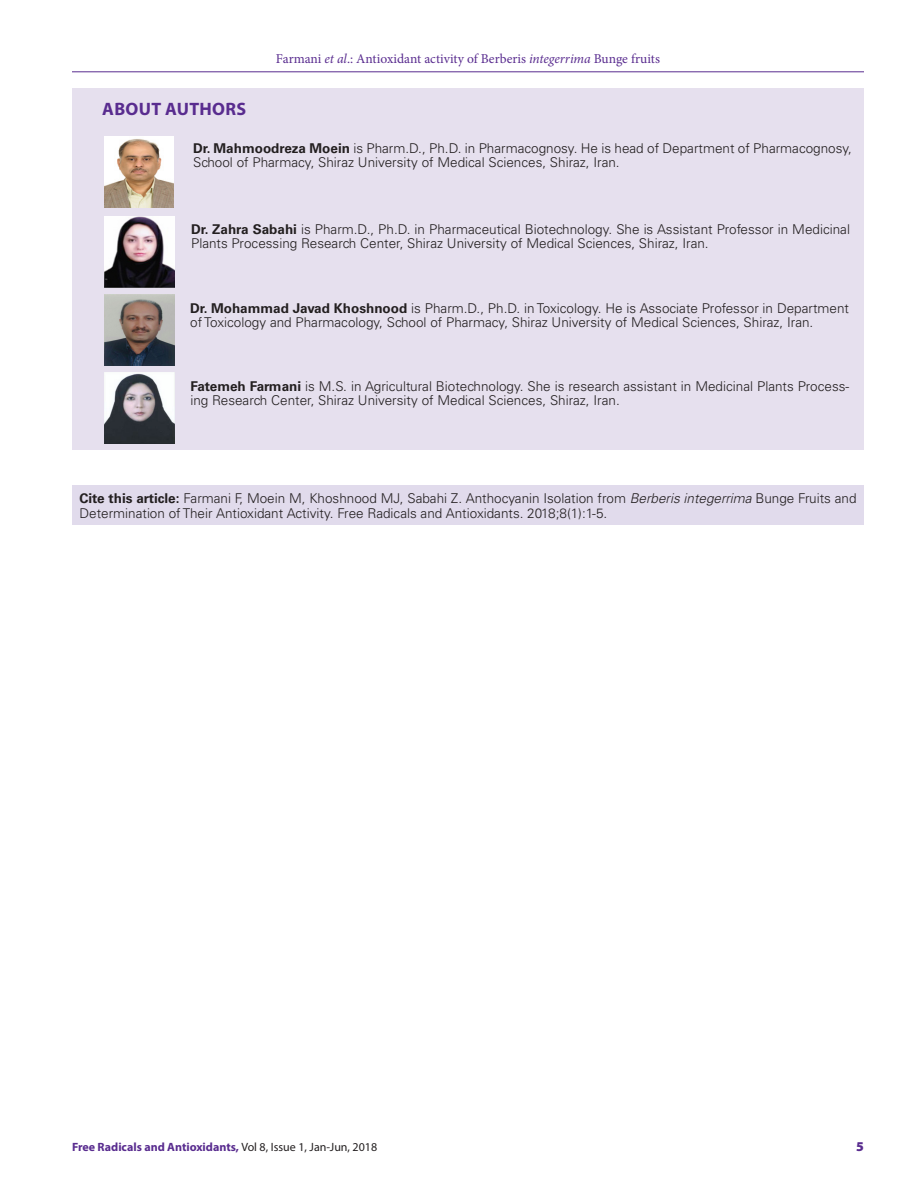
<style>
.page{position:relative;width:918px;height:1188px;background:#fff}
.page>*{position:absolute;margin:0;border:0;box-sizing:border-box;transform-origin:0 0}
._1_HD{font:700 18px "Myriad Pro";letter-spacing:.02em;color:#592c8f}
.ABS_AU_TX{font:300 13.5px/14.2px "Univers LT Std";color:#231f20}
.ABS_TXT{font:300 13.5px/14.2px "Univers LT Std";color:#231f20}
.t1{font:13.5px "Minion Pro";color:#592c8f}
.t2{font:900 13.5px "Myriad Pro";color:#592c8f}
.t3{font:700 12px "Myriad Pro";color:#592c8f}
.s1{font-style:italic}
.s2{font-weight:700}
.s3{font-weight:400;color:#231f20}
</style>
<div class="page">
<hr style="left:72px;top:72px;width:792px;height:1px;background:#592c8f">
<div style="left:72px;top:486px;width:792px;height:39px;background:#e1dbec"></div>
<div style="left:72px;top:88px;width:792px;height:362px;background:#e6e0ee"></div>
<img style="left:104px;top:137px;width:70px;height:71px">
<img style="left:105px;top:217px;width:69px;height:71px">
<img style="left:105px;top:295px;width:69px;height:71px">
<img style="left:105px;top:373px;width:69px;height:71px">
<p class="_1_HD" style="left:102px;top:98px;width:146px">ABOUT AUTHORS</p>
<p class="t1" style="left:276px;top:50px;width:386px">Farmani <span class="s1">et al</span>.: Antioxidant activity of Berberis <span class="s1">integerrima</span> Bunge fruits</p>
<p class="ABS_AU_TX" style="left:193px;top:141px;width:660px"><span class="s2">Dr. Mahmoodreza Moein</span> is Pharm.D., Ph.D. in Pharmacognosy. He is head of Department of Pharmacognosy,<br>School of Pharmacy, Shiraz University of Medical Sciences, Shiraz, Iran.</p>
<p class="ABS_AU_TX" style="left:191px;top:222px;width:660px"><span class="s2">Dr. Zahra Sabahi</span> is Pharm.D., Ph.D. in Pharmaceutical Biotechnology. She is Assistant Professor in Medicinal<br>Plants Processing Research Center, Shiraz University of Medical Sciences, Shiraz, Iran.</p>
<p class="ABS_AU_TX" style="left:190px;top:301px;width:660px"><span class="s2">Dr. Mohammad Javad Khoshnood</span> is Pharm.D., Ph.D. in Toxicology. He is Associate Professor in Department of Toxicology and Pharmacology, School of Pharmacy, Shiraz University of Medical Sciences, Shiraz, Iran.</p>
<p class="ABS_AU_TX" style="left:190px;top:379px;width:660px"><span class="s2">Fatemeh Farmani</span> is M.S. in Agricultural Biotechnology. She is research assistant in Medicinal Plants Process&shy;ing Research Center, Shiraz University of Medical Sciences, Shiraz, Iran.</p>
<p class="ABS_TXT" style="left:80px;top:491px;width:779px"><span class="s2">Cite this article:</span> Farmani F, Moein M, Khoshnood MJ, Sabahi Z. Anthocyanin Isolation from <span class="s1">Berberis integerrima</span> Bunge Fruits and<br>Determination of Their Antioxidant Activity. Free Radicals and Antioxidants. 2018;8(1):1-5.</p>
<p class="t3" style="left:72px;top:1139px;width:307px">Free Radicals and Antioxidants, <span class="s3">Vol 8, Issue 1, Jan-Jun, 2018</span></p>
<p class="t2" style="left:856px;top:1137px;width:9px">5</p>
</div>
